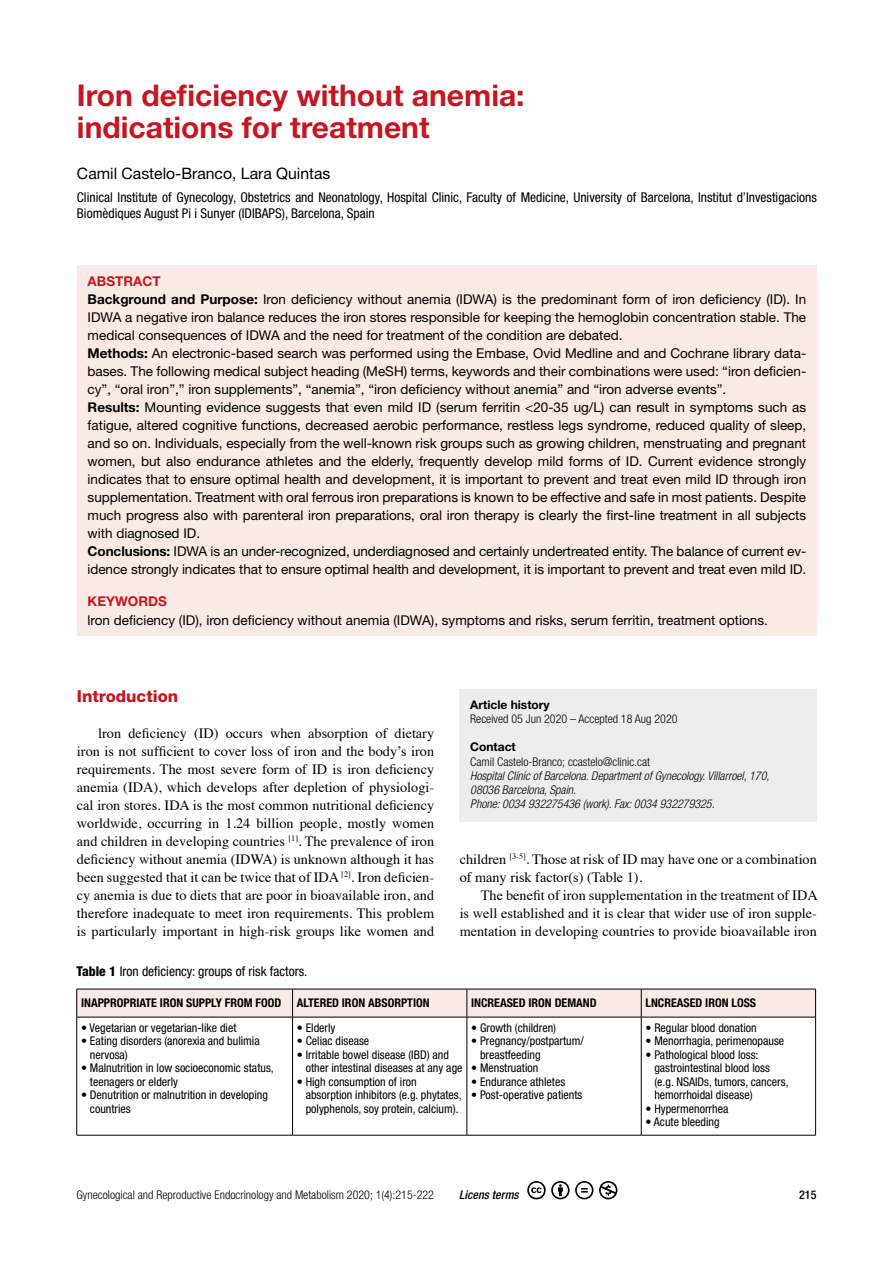
<style>
.page{position:relative;width:893px;height:1263px;background:#fff}
.page>*{position:absolute;margin:0;border:0;box-sizing:border-box;transform-origin:0 0}
.t1{font:700 30px/31.5px "Helvetica Neue LT Std";color:#c61620}
.t2{font:800 16.5px "Helvetica Neue LT Std";color:#c61620}
.t3{font:15.75px "Helvetica Neue LT Std";color:#000}
.t4{font:14.25px/18px "Times";color:#000;text-align:justify}
.t5{font:13.5px/18px "Helvetica Neue LT Std";color:#000}
.t6{font:condensed 13.5px/16.2px "Helvetica Neue LT Std";color:#000}
.t7{font:700 13.5px "Helvetica Neue LT Std";color:#c61620}
.t8{font:condensed 12px/13.5px "Helvetica Neue LT Std";color:#000}
.t9{font:300 condensed 12px "Helvetica Neue LT Std";color:#000}
.t10{font:italic 300 condensed 12px/14.2px "Helvetica Neue LT Std";color:#000}
.t11{font:700 condensed 12px "Helvetica Neue LT Std";color:#000}
.t12{font:700 12px "Helvetica Neue LT Std";color:#000}
.t13{font:italic 500 condensed 12px "Helvetica Neue LT Std";color:#000}
.t14{font:500 condensed 12px "Helvetica Neue LT Std";color:#000}
.s1{font-weight:700;color:#c61620}
.s2{font-weight:700}
.s3{font-weight:800}
</style>
<div class="page">
<svg style="left:599px;top:1181px;width:18px;height:18px"></svg>
<svg style="left:527px;top:1181px;width:66px;height:18px"></svg>
<div style="left:77px;top:266px;width:740px;height:370px;background:#faeae5"></div>
<div style="left:460px;top:689px;width:357px;height:132px;background:#ededed"></div>
<hr style="left:77px;top:1017px;width:216px;height:1px;background:#000">
<hr style="left:293px;top:1017px;width:174px;height:1px;background:#000">
<hr style="left:292px;top:1017px;width:1px;height:118px;background:#000">
<hr style="left:467px;top:1017px;width:174px;height:1px;background:#000">
<hr style="left:467px;top:1017px;width:1px;height:118px;background:#000">
<hr style="left:641px;top:1017px;width:175px;height:1px;background:#000">
<hr style="left:641px;top:1017px;width:1px;height:118px;background:#000">
<hr style="left:815px;top:1017px;width:1px;height:118px;background:#000">
<svg style="left:77px;top:989px;width:739px;height:28px;background:#f0e0dc"></svg>
<hr style="left:77px;top:1017px;width:1px;height:118px;background:#000">
<hr style="left:77px;top:1135px;width:216px;height:1px;background:#000">
<hr style="left:293px;top:1135px;width:174px;height:1px;background:#000">
<hr style="left:467px;top:1135px;width:174px;height:1px;background:#000">
<hr style="left:641px;top:1135px;width:175px;height:1px;background:#000">
<h1 class="t1" style="left:77px;top:79px;width:449px">Iron deficiency without anemia: indications for treatment</h1>
<p class="t3" style="left:77px;top:164px;width:255px">Camil Castelo-Branco, Lara Quintas</p>
<p class="t6" style="left:77px;top:189px;width:741px">Clinical Institute of Gynecology, Obstetrics and Neonatology, Hospital Clinic, Faculty of Medicine, University of Barcelona, Institut d’Investigacions<br>Biomèdiques August Pi i Sunyer (IDIBAPS), Barcelona, Spain</p>
<p class="t5" style="left:88px;top:272px;width:720px"><span class="s1">ABSTRACT<br></span><span class="s2">Background and Purpose:</span> Iron deficiency without anemia (IDWA) is the predominant form of iron deficiency (ID). In IDWA a negative iron balance reduces the iron stores responsible for keeping the hemoglobin concentration stable. The medical consequences of IDWA and the need for treatment of the condition are debated.<br><span class="s2">Methods:</span> An electronic-based search was performed using the Embase, Ovid Medline and and Cochrane library data&shy;bases. The following medical subject heading (MeSH) terms, keywords and their combinations were used: “iron deficien&shy;cy”, “oral iron”,” iron supplements”, “anemia”, “iron deficiency without anemia” and “iron adverse events”.<br><span class="s2">Results:</span> Mounting evidence suggests that even mild ID (serum ferritin &lt;20-35 ug/L) can result in symptoms such as fatigue, altered cognitive functions, decreased aerobic performance, restless legs syndrome, reduced quality of sleep, and so on. Individuals, especially from the well-known risk groups such as growing children, menstruating and pregnant women, but also endurance athletes and the elderly, frequently develop mild forms of ID. Current evidence strongly indicates that to ensure optimal health and development, it is important to prevent and treat even mild ID through iron supplementation. Treatment with oral ferrous iron preparations is known to be effective and safe in most patients. Despite much progress also with parenteral iron preparations, oral iron therapy is clearly the first-line treatment in all subjects with diagnosed ID.<br><span class="s2">Conclusions:</span> IDWA is an under-recognized, underdiagnosed and certainly undertreated entity. The balance of current ev&shy;idence strongly indicates that to ensure optimal health and development, it is important to prevent and treat even mild ID.</p>
<p class="t7" style="left:88px;top:593px;width:81px">KEYWORDS</p>
<p class="t5" style="left:88px;top:611px;width:682px">lron deficiency (ID), iron deficiency without anemia (IDWA), symptoms and risks, serum ferritin, treatment options.</p>
<p class="t2" style="left:77px;top:686px;width:103px">Introduction</p>
<p class="t4" style="left:77px;top:723px;width:359px;text-indent:21px">lron deficiency (ID) occurs when absorption of dietary iron is not sufficient to cover loss of iron and the body’s iron requirements. The most severe form of ID is iron deficiency anemia (IDA), which develops after depletion of physiologi&shy;cal iron stores. IDA is the most common nutritional deficiency worldwide, occurring in 1.24 billion people, mostly women and children in developing countries <sup>[1]</sup>. The prevalence of iron deficiency without anemia (IDWA) is unknown although it has been suggested that it can be twice that of IDA <sup>[2]</sup>. Iron deficien&shy;cy anemia is due to diets that are poor in bioavailable iron, and therefore inadequate to meet iron requirements. This problem is particularly important in high-risk groups like women and</p>
<p class="t12" style="left:470px;top:697px;width:81px">Article history</p>
<p class="t9" style="left:470px;top:712px;width:209px">Received 05 Jun 2020 – Accepted 18 Aug 2020</p>
<p class="t12" style="left:470px;top:739px;width:47px">Contact</p>
<p class="t9" style="left:470px;top:754px;width:181px">Camil Castelo-Branco; ccastelo@clinic.cat</p>
<p class="t10" style="left:470px;top:769px;width:301px">Hospital Clínic of Barcelona. Department of Gynecology. Villarroel, 170,<br>08036 Barcelona, Spain.<br>Phone: 0034 932275436 (work). Fax: 0034 932279325.</p>
<p class="t4" style="left:460px;top:849px;width:359px">children <sup>[3-5]</sup>. Those at risk of ID may have one or a combination of many risk factor(s) (Table 1).</p>
<p class="t4" style="left:460px;top:885px;width:359px;text-indent:21px">The benefit of iron supplementation in the treatment of IDA is well established and it is clear that wider use of iron supple&shy;mentation in developing countries to provide bioavailable iron</p>
<p class="t6" style="left:77px;top:963px;width:232px"><span class="s3">Table 1</span> Iron deficiency: groups of risk factors.</p>
<p class="t11" style="left:81px;top:996px;width:202px">INAPPROPRIATE IRON SUPPLY FROM FOOD</p>
<p class="t11" style="left:297px;top:996px;width:134px">ALTERED IRON ABSORPTION</p>
<p class="t11" style="left:471px;top:996px;width:127px">INCREASED IRON DEMAND</p>
<p class="t11" style="left:645px;top:996px;width:112px">LNCREASED IRON LOSS</p>
<p class="t8" style="left:81px;top:1020px;width:157px">• Vegetarian or vegetarian-like diet</p>
<p class="t8" style="left:90px;top:1034px;width:171px;text-indent:-9px">• Eating disorders (anorexia and bulimia nervosa)</p>
<p class="t8" style="left:90px;top:1061px;width:185px;text-indent:-9px">• Malnutrition in low socioeconomic status, teenagers or elderly</p>
<p class="t8" style="left:90px;top:1088px;width:180px;text-indent:-9px">• Denutrition or malnutrition in developing countries</p>
<p class="t8" style="left:471px;top:1020px;width:86px">• Growth (children)</p>
<p class="t8" style="left:480px;top:1034px;width:105px;text-indent:-9px">• Pregnancy/postpartum/ breastfeeding</p>
<p class="t8" style="left:471px;top:1061px;width:69px">• Menstruation</p>
<p class="t8" style="left:471px;top:1074px;width:96px">• Endurance athletes</p>
<p class="t8" style="left:471px;top:1088px;width:113px">• Post-operative patients</p>
<p class="t8" style="left:297px;top:1020px;width:40px">• Elderly</p>
<p class="t8" style="left:297px;top:1034px;width:74px">• Celiac disease</p>
<p class="t8" style="left:306px;top:1047px;width:158px;text-indent:-9px">• Irritable bowel disease (IBD) and other intestinal diseases at any age</p>
<p class="t8" style="left:306px;top:1074px;width:157px;text-indent:-9px">• High consumption of iron absorption inhibitors (e.g. phytates, polyphenols, soy protein, calcium).</p>
<p class="t8" style="left:645px;top:1020px;width:113px">• Regular blood donation</p>
<p class="t8" style="left:645px;top:1034px;width:140px">• Menorrhagia, perimenopause</p>
<p class="t8" style="left:654px;top:1047px;width:136px;text-indent:-9px">• Pathological blood loss: gastrointestinal blood loss (e.g. NSAIDs, tumors, cancers, hemorrhoidal disease)</p>
<p class="t8" style="left:645px;top:1101px;width:84px">• Hypermenorrhea</p>
<p class="t8" style="left:645px;top:1115px;width:76px">• Acute bleeding</p>
<p class="t9" style="left:77px;top:1188px;width:359px">Gynecological and Reproductive Endocrinology and Metabolism 2020; 1(4):215-222</p>
<p class="t13" style="left:459px;top:1187px;width:61px">Licens terms</p>
<p class="t14" style="left:799px;top:1187px;width:19px">215</p>
</div>
